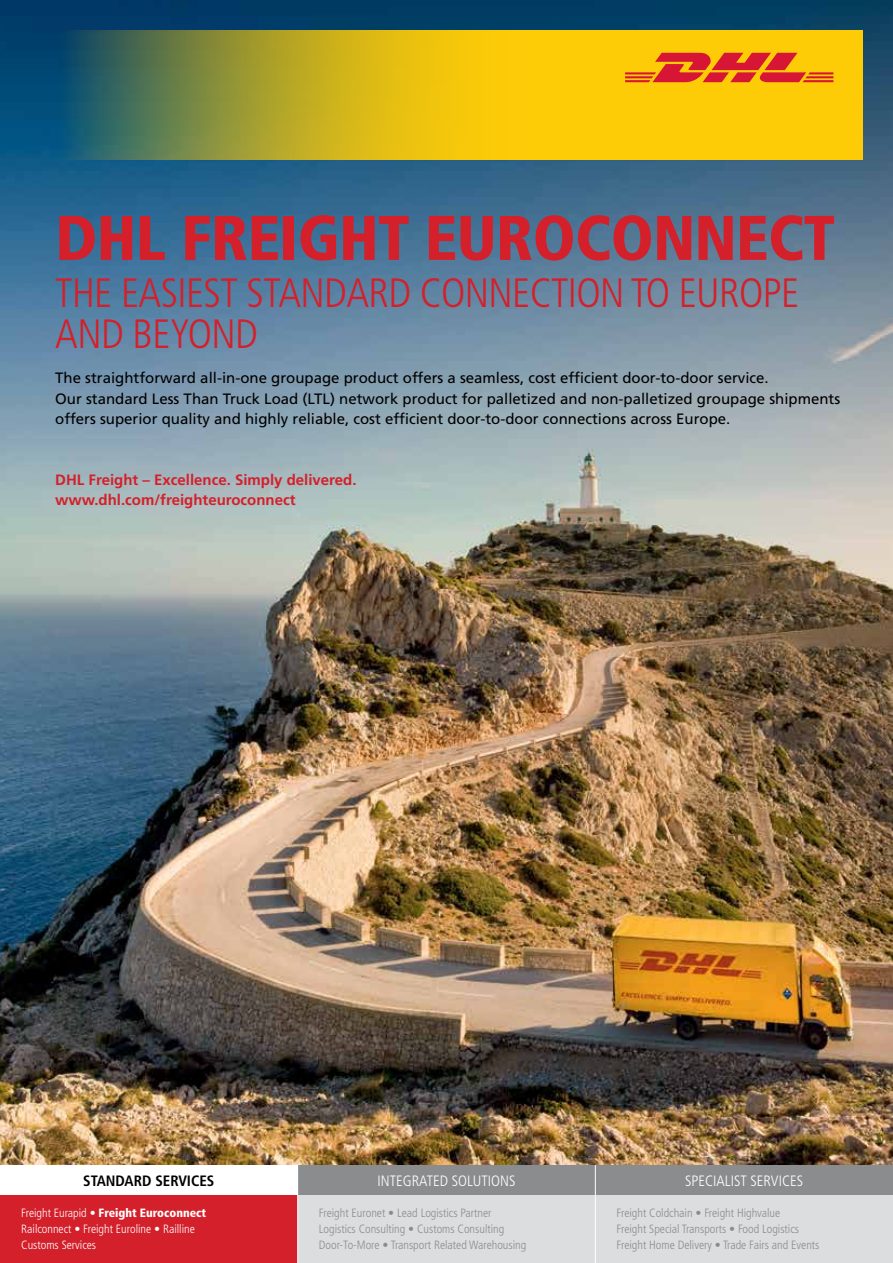
<style>
.page{position:relative;width:893px;height:1263px;background:#fff}
.page>*{position:absolute;margin:0;border:0;box-sizing:border-box;transform-origin:0 0}
.t1{font:900 condensed 63px "Frutiger LT Std";letter-spacing:-.01em;color:#d3202b}
.t2{font:300 condensed 40.95px/41px "Frutiger LT Std";letter-spacing:-.015em;color:#d3202b}
.t3{font:15px/20.2px "Frutiger LT Std";color:#000}
.t4{font:700 15px/20.2px "Frutiger LT Std";color:#d3202b}
.t5{font:300 condensed 15px "Frutiger LT Std";color:#fff}
.t6{font:700 condensed 15px "Frutiger LT Std";color:#000}
.t7{font:300 condensed 12px/16.2px "Frutiger LT Std";color:#8a8c8e}
.t8{font:300 condensed 12px/16.2px "Frutiger LT Std";color:#fff}
.s1{font-weight:900}
</style>
<div class="page">
<img style="left:0;top:0;width:893px;height:1165px">
<div style="left:0;top:1195px;width:298px;height:68px;background:#d3202b"></div>
<div style="left:298px;top:1195px;width:297px;height:68px;background:#dcddde"></div>
<div style="left:595px;top:1195px;width:298px;height:68px;background:#dcddde"></div>
<div style="left:298px;top:1165px;width:297px;height:30px;background:#8a8c8e"></div>
<div style="left:595px;top:1165px;width:298px;height:30px;background:#8a8c8e"></div>
<hr style="left:595px;top:1165px;width:1px;height:98px;background:#fff">
<hr style="left:297px;top:1165px;width:1px;height:98px;background:#fff">
<div style="left:595px;top:30px;width:268px;height:129px;background:#fecc07"></div>
<svg style="left:625px;top:53px;width:208px;height:29px"></svg>
<svg style="left:30px;top:30px;width:565px;height:129px;background:#a79f2d"></svg>
<h1 class="t1" style="left:55px;top:200px;width:781px">DHL FREIGHT EUROCONNECT</h1>
<h2 class="t2" style="left:55px;top:273px;width:745px">THE EASIEST STANDARD CONNECTION TO EUROPE<br>AND BEYOND</h2>
<p class="t3" style="left:55px;top:368px;width:786px">The straightforward all-in-one groupage product offers a seamless, cost efficient door-to-door service.<br>Our standard Less Than Truck Load (LTL) network product for palletized and non-palletized groupage shipments offers superior quality and highly reliable, cost efficient door-to-door connections across Europe.</p>
<p class="t4" style="left:55px;top:469px;width:303px">DHL Freight – Excellence. Simply delivered. www.dhl.com/freighteuroconnect</p>
<p class="t6" style="left:83px;top:1171px;width:133px">STANDARD SERVICES</p>
<p class="t5" style="left:377px;top:1172px;width:139px">INTEGRATED SOLUTIONS</p>
<p class="t5" style="left:685px;top:1172px;width:119px">SPECIALIST SERVICES</p>
<p class="t8" style="left:21px;top:1204px;width:186px">Freight Eurapid • <span class="s1">Freight Euroconnect<br></span>Railconnect • Freight Euroline • Railline<br>Customs Services</p>
<p class="t7" style="left:319px;top:1204px;width:209px">Freight Euronet • Lead Logistics Partner<br>Logistics Consulting • Customs Consulting<br>Door-To-More • Transport Related Warehousing</p>
<p class="t7" style="left:617px;top:1204px;width:204px">Freight Coldchain • Freight Highvalue<br>Freight Special Transports • Food Logistics<br>Freight Home Delivery • Trade Fairs and Events</p>
</div>
